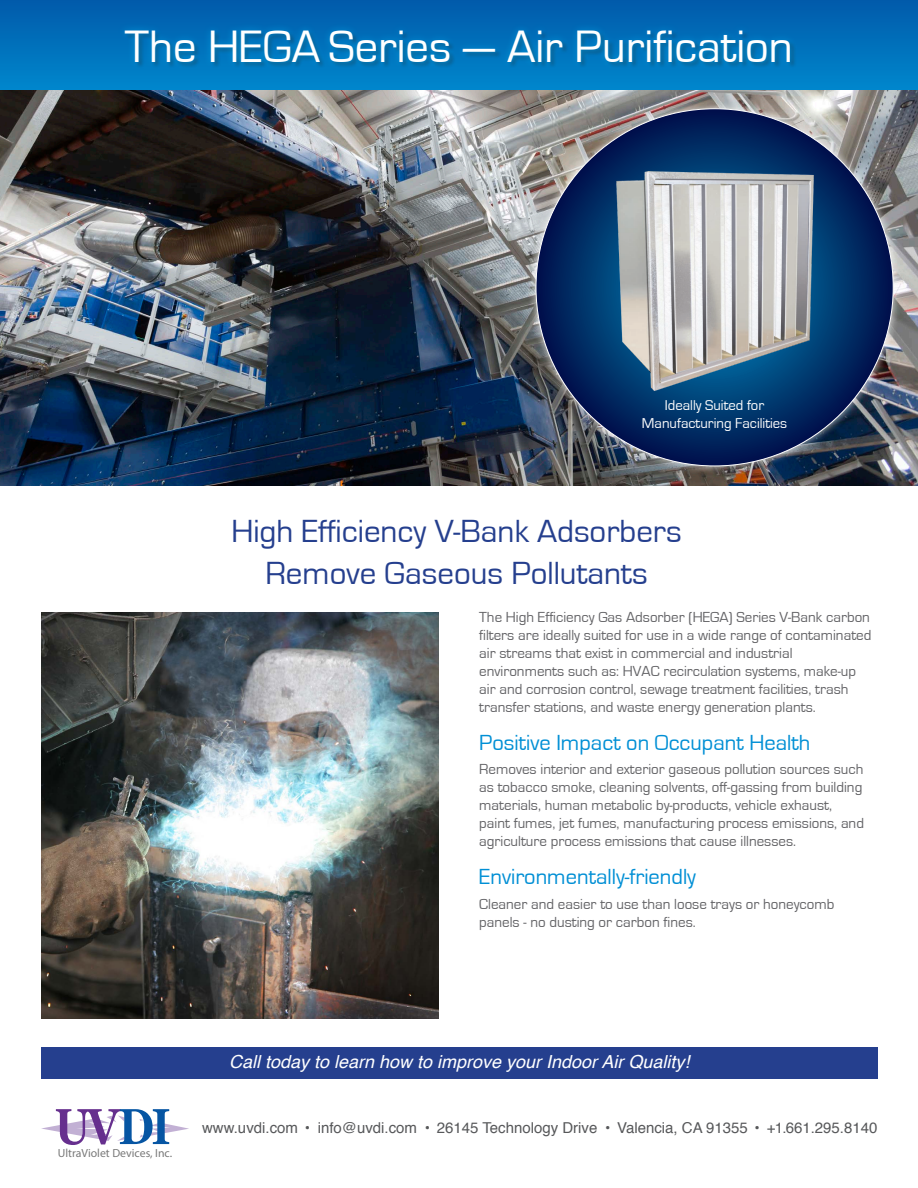
<style>
.page{position:relative;width:918px;height:1188px;background:#fff}
.page>*{position:absolute;margin:0;border:0;box-sizing:border-box;transform-origin:0 0}
.t1{font:46.8px "Eurostile";color:#fff}
.t2{font:33px "Eurostile";color:#253f8e}
.t3{font:22.5px "Eurostile";color:#008fd5}
.t4{font:italic 18px "Helvetica";color:#fff}
.t5{font:15px/18px "Eurostile";color:#636366}
.t6{font:15px "Helvetica";color:#57585a}
.t7{font:14.7px "Eurostile";color:#fff}
.t8{font:11.85px "Myriad Pro";color:rgb(0 0 0/.53)}
</style>
<div class="page">
<img style="left:41px;top:612px;width:398px;height:406px">
<img style="left:0;top:90px;width:918px;height:396px">
<div style="left:0;top:0;width:918px;height:90px;background:linear-gradient(to bottom,#015aaa,#0086cc)"></div>
<div style="left:527px;top:100px;width:375px;height:375px;background:#fff;opacity:.75"></div>
<svg style="left:536px;top:109px;width:357px;height:357px;background:#02275f"></svg>
<img style="left:613px;top:164px;width:205px;height:231px">
<div style="left:41px;top:1047px;width:837px;height:32px;background:#253f8e"></div>
<svg style="left:41px;top:1109px;width:148px;height:36px"></svg>
<div style="left:117px;top:23px;width:681px;height:48px;background:#00a2e4;opacity:.75"></div>
<p class="t1" style="left:125px;top:22px;width:670px">The HEGA Series — Air Purification</p>
<p class="t7" style="left:665px;top:397px;width:101px">Ideally Suited for</p>
<p class="t7" style="left:642px;top:415px;width:147px">Manufacturing Facilities</p>
<p class="t2" style="left:231px;top:513px;width:452px">High Efficiency V-Bank Adsorbers</p>
<p class="t2" style="left:265px;top:555px;width:384px">Remove Gaseous Pollutants</p>
<p class="t5" style="left:479px;top:608px;width:394px">The High Efficiency Gas Adsorber (HEGA) Series V-Bank carbon filters are ideally suited for use in a wide range of contaminated air streams that exist in commercial and industrial environments such as: HVAC recirculation systems, make-up air and corrosion control, sewage treatment facilities, trash transfer stations, and waste energy generation plants.</p>
<p class="t3" style="left:479px;top:730px;width:333px">Positive Impact on Occupant Health</p>
<p class="t5" style="left:479px;top:761px;width:386px">Removes interior and exterior gaseous pollution sources such as tobacco smoke, cleaning solvents, off-gassing from building materials, human metabolic by-products, vehicle exhaust, paint fumes, jet fumes, manufacturing process emissions, and agriculture process emissions that cause illnesses.</p>
<p class="t3" style="left:479px;top:864px;width:218px">Environmentally-friendly</p>
<p class="t5" style="left:479px;top:895px;width:357px">Cleaner and easier to use than loose trays or honeycomb panels - no dusting or carbon fines.</p>
<p class="t4" style="left:229px;top:1047px;width:462px">Call today to learn how to improve your Indoor Air Quality!</p>
<p class="t8" style="left:58px;top:1146px;width:116px">UltraViolet Devices, Inc.</p>
<p class="t6" style="left:202px;top:1117px;width:677px">www.uvdi.com • info@uvdi.com • 26145 Technology Drive • Valencia, CA 91355 • +1.661.295.8140</p>
</div>
